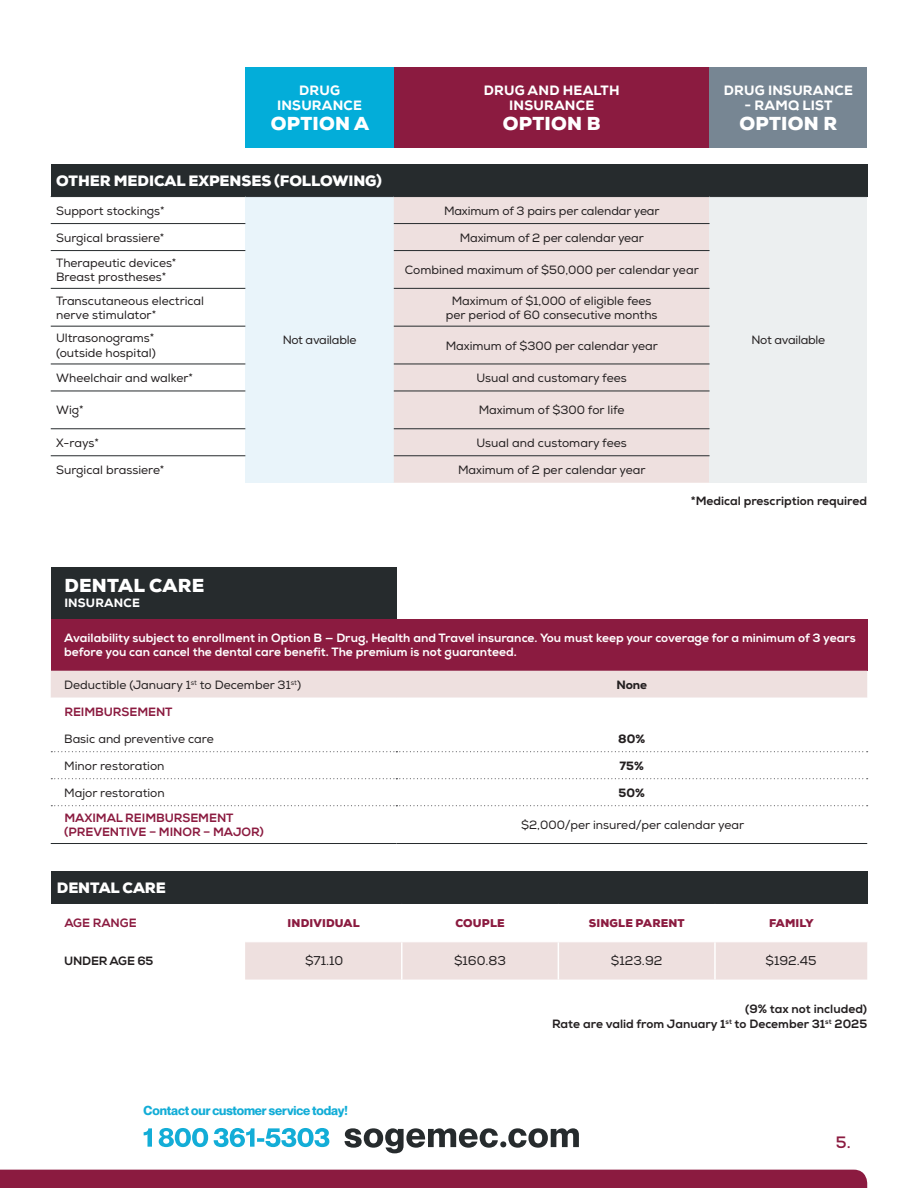
<style>
.page{position:relative;width:918px;height:1188px;background:#fff}
.page>*{position:absolute;margin:0;border:0;box-sizing:border-box;transform-origin:0 0}
.t1{font:900 18.75px "Nexa";letter-spacing:.015em;color:#fff}
.t2{font:700 16.5px "Nexa";color:#8b1b40}
.t3{font:900 15px "Nexa";letter-spacing:-.005em;color:#fff}
.t4{font:800 13.5px/15px "Nexa";letter-spacing:.015em;color:#fff;text-align:center}
.t5{font:700 12.75px "Neue Montreal";letter-spacing:-.01em;color:#13add7}
.t6{font:12.75px "Nexa";color:#231f20}
.t7{font:12px/14.2px "Nexa";color:#231f20}
.t8{font:800 12px/14.4px "Nexa";color:#fff}
.t9{font:800 12px/15px "Nexa";color:#231f20;text-align:right}
.t10{font:800 12px/13.5px "Nexa";letter-spacing:-.005em;color:#8b1b40}
.t11{font:800 12px "Nexa";color:#231f20}
.t12{font:800 12px "Nexa";letter-spacing:.015em;color:#fff}
.t13{font:900 11.25px "Nexa";letter-spacing:.015em;color:#8b1b40}
</style>
<div class="page">
<svg style="left:144px;top:1128px;width:185px;height:19px"></svg>
<svg style="left:345px;top:1128px;width:234px;height:25px"></svg>
<div style="left:245px;top:67px;width:149px;height:81px;background:#03add9"></div>
<div style="left:394px;top:67px;width:316px;height:81px;background:#8b1b40"></div>
<div style="left:710px;top:67px;width:157px;height:81px;background:#778693"></div>
<div style="left:51px;top:164px;width:816px;height:33px;background:#262b2d"></div>
<svg style="left:51px;top:197px;width:194px;height:259px"></svg>
<div style="left:245px;top:197px;width:149px;height:286px;background:#e9f4fa"></div>
<div style="left:394px;top:197px;width:316px;height:286px;background:#eee0df"></div>
<div style="left:710px;top:197px;width:157px;height:286px;background:#eceff0"></div>
<hr style="left:51px;top:223px;width:194px;height:1px;background:#262b2d">
<hr style="left:394px;top:223px;width:316px;height:1px;background:#262b2d">
<hr style="left:51px;top:250px;width:194px;height:1px;background:#262b2d">
<hr style="left:394px;top:250px;width:316px;height:1px;background:#262b2d">
<hr style="left:51px;top:288px;width:194px;height:1px;background:#262b2d">
<hr style="left:394px;top:288px;width:316px;height:1px;background:#262b2d">
<hr style="left:51px;top:326px;width:194px;height:1px;background:#262b2d">
<hr style="left:394px;top:326px;width:316px;height:1px;background:#262b2d">
<hr style="left:51px;top:364px;width:194px;height:1px;background:#262b2d">
<hr style="left:394px;top:364px;width:316px;height:1px;background:#262b2d">
<hr style="left:51px;top:391px;width:194px;height:1px;background:#262b2d">
<hr style="left:394px;top:391px;width:316px;height:1px;background:#262b2d">
<hr style="left:51px;top:429px;width:194px;height:1px;background:#262b2d">
<hr style="left:394px;top:429px;width:316px;height:1px;background:#262b2d">
<hr style="left:51px;top:456px;width:194px;height:1px;background:#262b2d">
<hr style="left:394px;top:456px;width:316px;height:1px;background:#262b2d">
<div style="left:51px;top:567px;width:345px;height:52px;background:#262b2d"></div>
<div style="left:51px;top:619px;width:816px;height:52px;background:#8b1b40"></div>
<div style="left:51px;top:671px;width:816px;height:27px;background:#eee0df"></div>
<svg style="left:51px;top:752px;width:343px;height:55px"></svg>
<svg style="left:396px;top:752px;width:471px;height:55px"></svg>
<svg style="left:51px;top:751px;width:817px;height:1px"></svg>
<svg style="left:51px;top:778px;width:817px;height:1px"></svg>
<svg style="left:51px;top:805px;width:817px;height:1px"></svg>
<hr style="left:51px;top:843px;width:345px;height:1px;background:#262b2d">
<hr style="left:396px;top:843px;width:471px;height:1px;background:#262b2d">
<div style="left:51px;top:872px;width:816px;height:32px;background:#262b2d"></div>
<div style="left:245px;top:942px;width:622px;height:38px;background:#eee0df"></div>
<hr style="left:401px;top:942px;width:2px;height:38px;background:#fff">
<hr style="left:558px;top:942px;width:1px;height:38px;background:#fff">
<hr style="left:714px;top:942px;width:2px;height:38px;background:#fff">
<div style="left:0;top:1170px;width:867px;height:18px;background:#8b1b40"></div>
<p class="t4" style="left:277px;top:83px;width:87px">DRUG<br>INSURANCE</p>
<h1 class="t1" style="left:271px;top:111px;width:100px">OPTION A</h1>
<p class="t3" style="left:56px;top:171px;width:34px">OTHER</p>
<p class="t3" style="left:114px;top:171px;width:13px">MED</p>
<p class="t3" style="left:149px;top:171px;width:17px">ICAL</p>
<p class="t3" style="left:188px;top:171px;width:64px">EXPENSES</p>
<p class="t3" style="left:274px;top:171px;width:27px">(FOLLO</p>
<p class="t3" style="left:333px;top:171px;width:51px">WING)</p>
<p class="t7" style="left:56px;top:204px;width:110px">Support stockings*</p>
<p class="t4" style="left:484px;top:83px;width:56px">DRUG AND</p>
<p class="t4" style="left:563px;top:83px;width:21px">HEALTH</p>
<p class="t4" style="left:509px;top:98px;width:16px">INSURANCE</p>
<h1 class="t1" style="left:503px;top:111px;width:99px">OPTION B</h1>
<p class="t7" style="left:444px;top:204px;width:217px">Maximum of 3 pairs per calendar year</p>
<p class="t7" style="left:56px;top:231px;width:110px">Surgical brassiere*</p>
<p class="t7" style="left:460px;top:231px;width:186px">Maximum of 2 per calendar year</p>
<p class="t7" style="left:56px;top:256px;width:122px">Therapeutic devices*<br>Breast prostheses*</p>
<p class="t7" style="left:405px;top:263px;width:295px">Combined maximum of $50,000 per calendar year</p>
<p class="t7" style="left:56px;top:294px;width:150px">Transcutaneous electrical nerve stimulator*</p>
<p class="t7" style="left:446px;top:294px;width:213px;text-align:center">Maximum of $1,000 of eligible fees per period of 60 consecutive months</p>
<p class="t7" style="left:56px;top:331px;width:101px">U ltrasonograms* (outside hospital)</p>
<p class="t7" style="left:446px;top:339px;width:214px">Maximum of $300 per calendar year</p>
<p class="t7" style="left:56px;top:371px;width:139px">Wheelchair and walker*</p>
<p class="t7" style="left:477px;top:371px;width:152px">Usual and customary fees</p>
<p class="t7" style="left:56px;top:403px;width:29px">Wig*</p>
<p class="t7" style="left:479px;top:403px;width:148px">Maximum of $300 for life</p>
<p class="t7" style="left:56px;top:436px;width:44px">X-rays*</p>
<p class="t7" style="left:477px;top:436px;width:152px">Usual and customary fees</p>
<p class="t7" style="left:56px;top:463px;width:110px">Surgical brassiere*</p>
<p class="t7" style="left:458px;top:463px;width:189px">Maximum of 2 per calendar year</p>
<p class="t7" style="left:283px;top:333px;width:75px">Not available</p>
<p class="t4" style="left:724px;top:83px;width:131px">DRUG INSURANCE</p>
<p class="t4" style="left:744px;top:98px;width:90px">- RAMQ LIST</p>
<h1 class="t1" style="left:740px;top:111px;width:99px">OPTION R</h1>
<p class="t7" style="left:752px;top:333px;width:75px">Not available</p>
<p class="t9" style="left:691px;top:493px;width:178px">*Medical prescription required</p>
<h1 class="t1" style="left:64px;top:574px;width:142px">DENTAL CARE</h1>
<p class="t12" style="left:64px;top:596px;width:77px">INSURANCE</p>
<p class="t8" style="left:64px;top:631px;width:793px">Availability subject to enrollment in Option B — Drug, Health and Travel insurance. You must keep your coverage for a minimum of 3 years before you can cancel the dental care benefit. The premium is not guaranteed.</p>
<p class="t7" style="left:64px;top:678px;width:238px">Deductible (January 1<sup>st</sup> to December 31<sup>st</sup>)</p>
<p class="t11" style="left:616px;top:677px;width:32px">NONE</p>
<p class="t10" style="left:64px;top:705px;width:110px">reimbursement</p>
<p class="t7" style="left:64px;top:732px;width:151px">Basic and preventive care</p>
<p class="t11" style="left:618px;top:731px;width:28px">80%</p>
<p class="t7" style="left:64px;top:759px;width:102px">M inor restoration</p>
<p class="t11" style="left:620px;top:758px;width:26px">75%</p>
<p class="t7" style="left:64px;top:786px;width:102px">M ajor restoration</p>
<p class="t11" style="left:619px;top:785px;width:28px">50%</p>
<p class="t10" style="left:64px;top:812px;width:201px">maximal reimbursement (preventive – minor – major)</p>
<p class="t7" style="left:521px;top:818px;width:224px">$2,000/per insured/per calendar year</p>
<p class="t3" style="left:57px;top:879px;width:111px">DENTAL CARE</p>
<p class="t10" style="left:64px;top:917px;width:74px">Age range</p>
<p class="t13" style="left:288px;top:916px;width:73px">INDIVIDUAL</p>
<p class="t13" style="left:455px;top:916px;width:43px">COU PLE</p>
<p class="t13" style="left:589px;top:916px;width:89px">SINGLE PARENT</p>
<p class="t13" style="left:769px;top:916px;width:46px">FAMI LY</p>
<p class="t9" style="left:64px;top:954px;width:55px">UNDERAGE</p>
<p class="t9" style="left:137px;top:954px;width:17px">65</p>
<p class="t6" style="left:305px;top:953px;width:40px">$71.10</p>
<p class="t6" style="left:454px;top:953px;width:54px">$160.83</p>
<p class="t6" style="left:611px;top:953px;width:53px">$123.92</p>
<p class="t6" style="left:766px;top:953px;width:53px">$192.45</p>
<p class="t5" style="left:144px;top:1102px;width:206px">Contact our customer service today!</p>
<p class="t9" style="left:552px;top:1002px;width:317px">(9% tax not included)<br>Rate are valid from January 1<sup>st</sup> to December 31<sup>st</sup> 2025</p>
<h2 class="t2" style="left:836px;top:1131px;width:16px">5.</h2>
</div>
